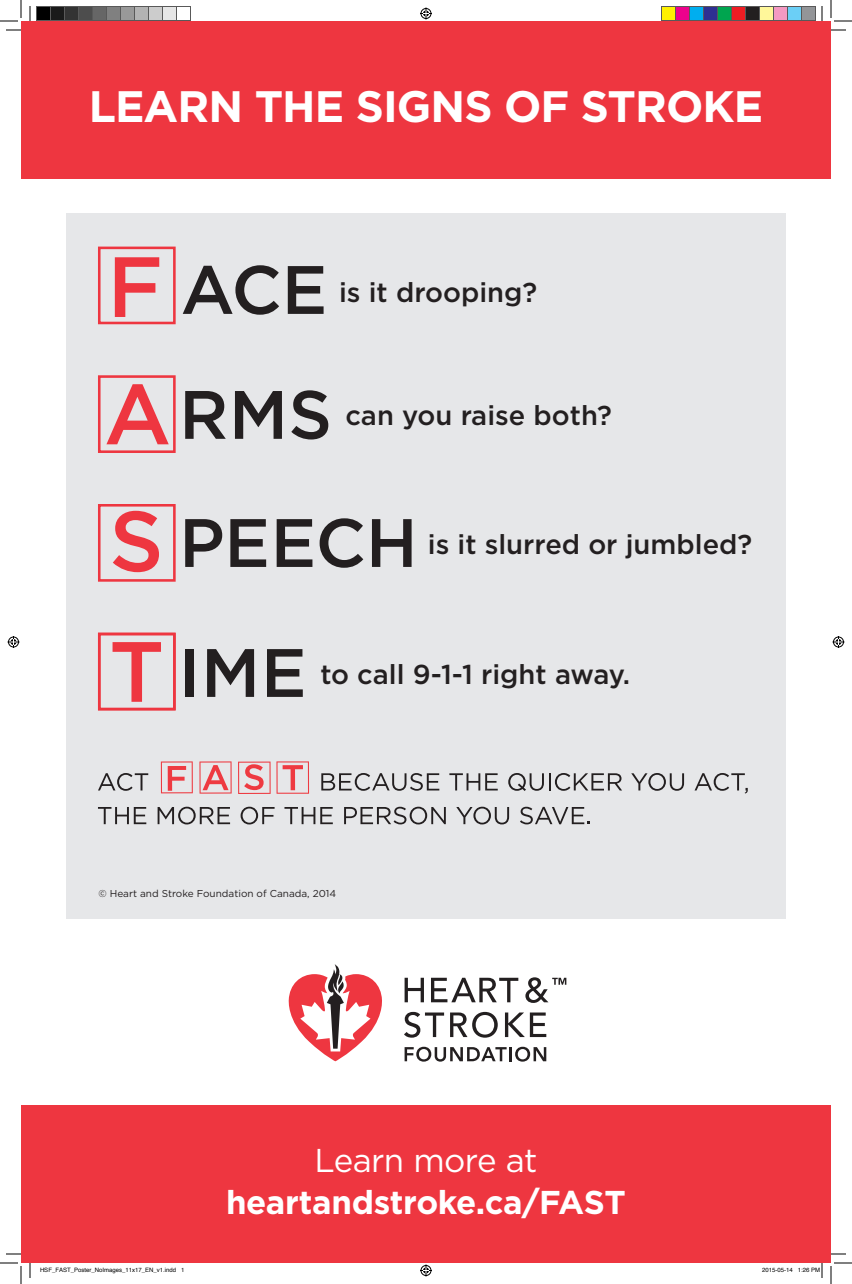
<style>
.page{position:relative;width:852px;height:1284px;background:#fff}
.page>*{position:absolute;margin:0;border:0;box-sizing:border-box;transform-origin:0 0}
.t1{font:700 44px "Gotham";letter-spacing:-.02em;color:#fff}
.t2{font:700 33px "Gotham";letter-spacing:-.01em;color:#fff}
.t3{font:33px "Gotham";letter-spacing:-.02em;color:#fff}
.t4{font:500 27.3px "Gotham";color:#231f20}
.t5{font:10px "Gotham";color:#231f20}
.t6{font:6px "Helvetica";color:#000}
</style>
<div class="page">
<div style="left:21px;top:21px;width:810px;height:157px;background:#ee3640"></div>
<div style="left:66px;top:213px;width:720px;height:705px;background:#e6e7e9"></div>
<div style="left:98px;top:247px;width:78px;height:77px;border:3px solid #ee3640"></div>
<svg style="left:115px;top:257px;width:44px;height:60px"></svg>
<svg style="left:183px;top:265px;width:96px;height:50px"></svg>
<svg style="left:288px;top:266px;width:36px;height:48px"></svg>
<svg style="left:185px;top:391px;width:41px;height:48px"></svg>
<svg style="left:235px;top:391px;width:47px;height:48px"></svg>
<svg style="left:291px;top:390px;width:37px;height:50px"></svg>
<div style="left:98px;top:375px;width:78px;height:78px;border:3px solid #ee3640"></div>
<svg style="left:106px;top:384px;width:63px;height:60px"></svg>
<div style="left:98px;top:504px;width:78px;height:78px;border:3px solid #ee3640"></div>
<svg style="left:113px;top:511px;width:46px;height:61px"></svg>
<svg style="left:185px;top:519px;width:37px;height:48px"></svg>
<svg style="left:230px;top:519px;width:36px;height:48px"></svg>
<svg style="left:277px;top:519px;width:35px;height:48px"></svg>
<svg style="left:320px;top:518px;width:43px;height:50px"></svg>
<svg style="left:372px;top:519px;width:40px;height:48px"></svg>
<div style="left:186px;top:649px;width:8px;height:48px;background:#231f20"></div>
<svg style="left:207px;top:649px;width:47px;height:48px"></svg>
<svg style="left:267px;top:649px;width:36px;height:48px"></svg>
<svg style="left:113px;top:642px;width:48px;height:60px"></svg>
<div style="left:98px;top:633px;width:78px;height:77px;border:3px solid #ee3640"></div>
<div style="left:21px;top:1106px;width:810px;height:157px;background:#ee3640"></div>
<svg style="left:404px;top:1012px;width:40px;height:26px"></svg>
<svg style="left:450px;top:1012px;width:48px;height:26px"></svg>
<svg style="left:505px;top:1013px;width:41px;height:24px"></svg>
<svg style="left:405px;top:978px;width:19px;height:24px"></svg>
<svg style="left:431px;top:978px;width:87px;height:24px"></svg>
<svg style="left:405px;top:1047px;width:102px;height:15px"></svg>
<hr style="left:509px;top:1047px;width:3px;height:14px;background:#231f20">
<svg style="left:515px;top:1047px;width:31px;height:15px"></svg>
<svg style="left:288px;top:964px;width:94px;height:98px"></svg>
<svg style="left:525px;top:977px;width:41px;height:26px"></svg>
<svg style="left:238px;top:761px;width:71px;height:33px"></svg>
<svg style="left:199px;top:761px;width:33px;height:33px"></svg>
<svg style="left:161px;top:761px;width:32px;height:32px"></svg>
<svg style="left:98px;top:773px;width:50px;height:18px"></svg>
<svg style="left:321px;top:773px;width:118px;height:18px"></svg>
<svg style="left:449px;top:773px;width:49px;height:18px"></svg>
<svg style="left:508px;top:773px;width:114px;height:18px"></svg>
<svg style="left:631px;top:773px;width:53px;height:18px"></svg>
<svg style="left:695px;top:773px;width:53px;height:20px"></svg>
<svg style="left:98px;top:807px;width:48px;height:17px"></svg>
<svg style="left:158px;top:807px;width:72px;height:17px"></svg>
<svg style="left:241px;top:807px;width:34px;height:17px"></svg>
<svg style="left:284px;top:807px;width:49px;height:17px"></svg>
<svg style="left:344px;top:807px;width:102px;height:17px"></svg>
<svg style="left:456px;top:807px;width:53px;height:17px"></svg>
<svg style="left:520px;top:807px;width:70px;height:17px"></svg>
<svg style="left:6px;top:29px;width:15px;height:2px"></svg>
<svg style="left:831px;top:29px;width:15px;height:2px"></svg>
<svg style="left:6px;top:1253px;width:15px;height:2px"></svg>
<svg style="left:831px;top:1253px;width:15px;height:2px"></svg>
<svg style="left:29px;top:6px;width:2px;height:15px"></svg>
<svg style="left:29px;top:1263px;width:2px;height:15px"></svg>
<svg style="left:821px;top:6px;width:2px;height:15px"></svg>
<svg style="left:0;top:0;width:22px;height:22px"></svg>
<svg style="left:0;top:1262px;width:22px;height:22px"></svg>
<svg style="left:830px;top:0;width:22px;height:22px"></svg>
<svg style="left:830px;top:1262px;width:22px;height:22px"></svg>
<svg style="left:420px;top:8px;width:12px;height:12px"></svg>
<svg style="left:420px;top:1264px;width:12px;height:12px"></svg>
<svg style="left:8px;top:636px;width:12px;height:12px"></svg>
<svg style="left:832px;top:636px;width:12px;height:12px"></svg>
<div style="left:36px;top:6px;width:14px;height:14px;background:#000"></div>
<div style="left:36px;top:6px;width:15px;height:15px;border:1px solid #595959"></div>
<div style="left:50px;top:6px;width:14px;height:14px;background:#1a1a1a"></div>
<div style="left:50px;top:6px;width:15px;height:15px;border:1px solid #595959"></div>
<div style="left:64px;top:6px;width:14px;height:14px;background:#333"></div>
<div style="left:64px;top:6px;width:15px;height:15px;border:1px solid #595959"></div>
<div style="left:78px;top:6px;width:14px;height:14px;background:#4d4d4d"></div>
<div style="left:78px;top:6px;width:15px;height:15px;border:1px solid #595959"></div>
<div style="left:92px;top:6px;width:14px;height:14px;background:#666"></div>
<div style="left:92px;top:6px;width:15px;height:15px;border:1px solid #595959"></div>
<div style="left:106px;top:6px;width:14px;height:14px;background:#808080"></div>
<div style="left:106px;top:6px;width:15px;height:15px;border:1px solid #595959"></div>
<div style="left:120px;top:6px;width:14px;height:14px;background:#999"></div>
<div style="left:120px;top:6px;width:15px;height:15px;border:1px solid #595959"></div>
<div style="left:134px;top:6px;width:14px;height:14px;background:#b3b3b3"></div>
<div style="left:134px;top:6px;width:15px;height:15px;border:1px solid #595959"></div>
<div style="left:148px;top:6px;width:14px;height:14px;background:#ccc"></div>
<div style="left:148px;top:6px;width:15px;height:15px;border:1px solid #595959"></div>
<div style="left:162px;top:6px;width:14px;height:14px;background:#e6e6e6"></div>
<div style="left:162px;top:6px;width:15px;height:15px;border:1px solid #595959"></div>
<div style="left:176px;top:6px;width:15px;height:15px;border:1px solid #595959"></div>
<div style="left:662px;top:6px;width:14px;height:14px;background:#fff101"></div>
<div style="left:661px;top:6px;width:15px;height:15px;border:1px solid #595959"></div>
<div style="left:676px;top:6px;width:14px;height:14px;background:#ed028c"></div>
<div style="left:675px;top:6px;width:15px;height:15px;border:1px solid #595959"></div>
<div style="left:690px;top:6px;width:14px;height:14px;background:#00aeef"></div>
<div style="left:689px;top:6px;width:15px;height:15px;border:1px solid #595959"></div>
<div style="left:704px;top:6px;width:14px;height:14px;background:#2e3092"></div>
<div style="left:703px;top:6px;width:15px;height:15px;border:1px solid #595959"></div>
<div style="left:718px;top:6px;width:14px;height:14px;background:#00a54f"></div>
<div style="left:717px;top:6px;width:15px;height:15px;border:1px solid #595959"></div>
<div style="left:732px;top:6px;width:14px;height:14px;background:#ee1d23"></div>
<div style="left:731px;top:6px;width:15px;height:15px;border:1px solid #595959"></div>
<div style="left:746px;top:6px;width:14px;height:14px;background:#231f20"></div>
<div style="left:745px;top:6px;width:15px;height:15px;border:1px solid #595959"></div>
<div style="left:760px;top:6px;width:14px;height:14px;background:#fff79a"></div>
<div style="left:759px;top:6px;width:15px;height:15px;border:1px solid #595959"></div>
<div style="left:774px;top:6px;width:14px;height:14px;background:#f499c2"></div>
<div style="left:773px;top:6px;width:15px;height:15px;border:1px solid #595959"></div>
<div style="left:788px;top:6px;width:14px;height:14px;background:#6bcff6"></div>
<div style="left:787px;top:6px;width:15px;height:15px;border:1px solid #595959"></div>
<div style="left:802px;top:6px;width:14px;height:14px;background:#939598"></div>
<div style="left:801px;top:6px;width:15px;height:15px;border:1px solid #595959"></div>
<svg style="left:821px;top:1263px;width:2px;height:15px"></svg>
<h1 class="t1" style="left:89px;top:77px;width:676px">LEARN THE SIGNS OF STROKE</h1>
<p class="t4" style="left:339px;top:274px;width:200px">is it drooping?</p>
<p class="t4" style="left:345px;top:398px;width:268px">can you raise both?</p>
<p class="t4" style="left:428px;top:526px;width:326px">is it slurred or jumbled?</p>
<p class="t4" style="left:320px;top:656px;width:311px">to call 9-1-1 right away.</p>
<p class="t5" style="left:98px;top:887px;width:239px">© Heart and Stroke Foundation of Canada, 2014</p>
<p class="t3" style="left:315px;top:1139px;width:224px">Learn more at</p>
<p class="t2" style="left:226px;top:1180px;width:401px">heartandstroke.ca/FAST</p>
<p class="t6" style="left:40px;top:1265px;width:146px">HSF_FAST_Poster_NoImages_11x17_EN_v1.indd 1</p>
<p class="t6" style="left:762px;top:1265px;width:60px">2015-05-14 1:26 PM</p>
</div>
